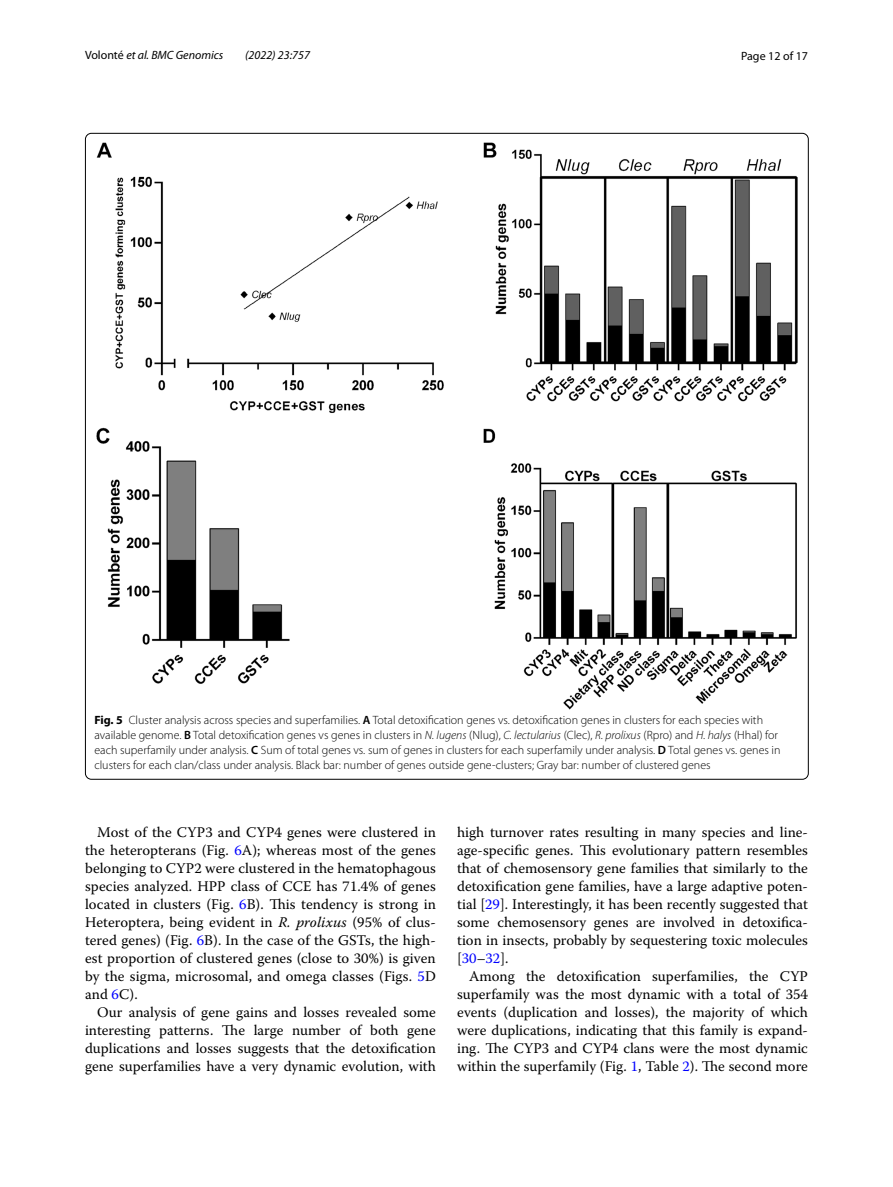
<style>
.page{position:relative;width:893px;height:1187px;background:#fff}
.page>*{position:absolute;margin:0;border:0;box-sizing:border-box;transform-origin:0 0}
.t1{font:14.7px/18px "Warnock Pro";color:#000;text-align:justify}
.t2{font:300 12px/15px "Myriad Pro";color:#000}
.t3{font:italic 12px "Myriad Pro";color:#000}
.t4{font:12px "Myriad Pro";color:#000}
.s1{font-style:normal}
.s2{font-weight:700}
.s3{font-weight:600}
.s4{font-style:italic}
.s5{color:#00f}
</style>
<div class="page">
<img style="left:97px;top:142px;width:700px;height:567px">
<p class="t3" style="left:85px;top:48px;width:140px"><span class="s1">Volonté</span> et al. BMC Genomics</p>
<p class="t3" style="left:245px;top:48px;width:66px">(2022) 23:757</p>
<p class="t4" style="left:741px;top:48px;width:68px">Page 12 of 17</p>
<p class="t2" style="left:94px;top:713px;width:688px"><span class="s2">Fig. 5</span> Cluster analysis across species and superfamilies. <span class="s3">A</span> Total detoxification genes vs. detoxification genes in clusters for each species with available genome. <span class="s3">B</span> Total detoxification genes vs genes in clusters in <span class="s4">N. lugens</span> (Nlug), <span class="s4">C. lectularius</span> (Clec), <span class="s4">R. prolixus</span> (Rpro) and <span class="s4">H. halys</span> (Hhal) for each superfamily under analysis. <span class="s3">C</span> Sum of total genes vs. sum of genes in clusters for each superfamily under analysis. <span class="s3">D</span> Total genes vs. genes in clusters for each clan/class under analysis. Black bar: number of genes outside gene-clusters; Gray bar: number of clustered genes</p>
<p class="t1" style="left:85px;top:822px;width:352px;text-indent:12px">Most of the CYP3 and CYP4 genes were clustered in the heteropterans (Fig. <span class="s5">6</span>A); whereas most of the genes belonging to CYP2 were clustered in the hematophagous species analyzed. HPP class of CCE has 71.4% of genes located in clusters (Fig. <span class="s5">6</span>B). This tendency is strong in Heteroptera, being evident in <span class="s4">R. prolixus</span> (95% of clus&shy;tered genes) (Fig. <span class="s5">6</span>B). In the case of the GSTs, the high&shy;est proportion of clustered genes (close to 30%) is given by the sigma, microsomal, and omega classes (Figs. <span class="s5">5</span>D and <span class="s5">6</span>C).</p>
<p class="t1" style="left:85px;top:1002px;width:352px;text-indent:12px">Our analysis of gene gains and losses revealed some interesting patterns. The large number of both gene duplications and losses suggests that the detoxification gene superfamilies have a very dynamic evolution, with</p>
<p class="t1" style="left:457px;top:822px;width:352px">high turnover rates resulting in many species and line&shy;age-specific genes. This evolutionary pattern resembles that of chemosensory gene families that similarly to the detoxification gene families, have a large adaptive poten&shy;tial [<span class="s5">29</span>]. Interestingly, it has been recently suggested that some chemosensory genes are involved in detoxifica&shy;tion in insects, probably by sequestering toxic molecules [<span class="s5">30</span>–<span class="s5">32</span>].</p>
<p class="t1" style="left:457px;top:966px;width:352px;text-indent:12px">Among the detoxification superfamilies, the CYP superfamily was the most dynamic with a total of 354 events (duplication and losses), the majority of which were duplications, indicating that this family is expand&shy;ing. The CYP3 and CYP4 clans were the most dynamic within the superfamily (Fig. <span class="s5">1</span>, Table <span class="s5">2</span>). The second more</p>
</div>
